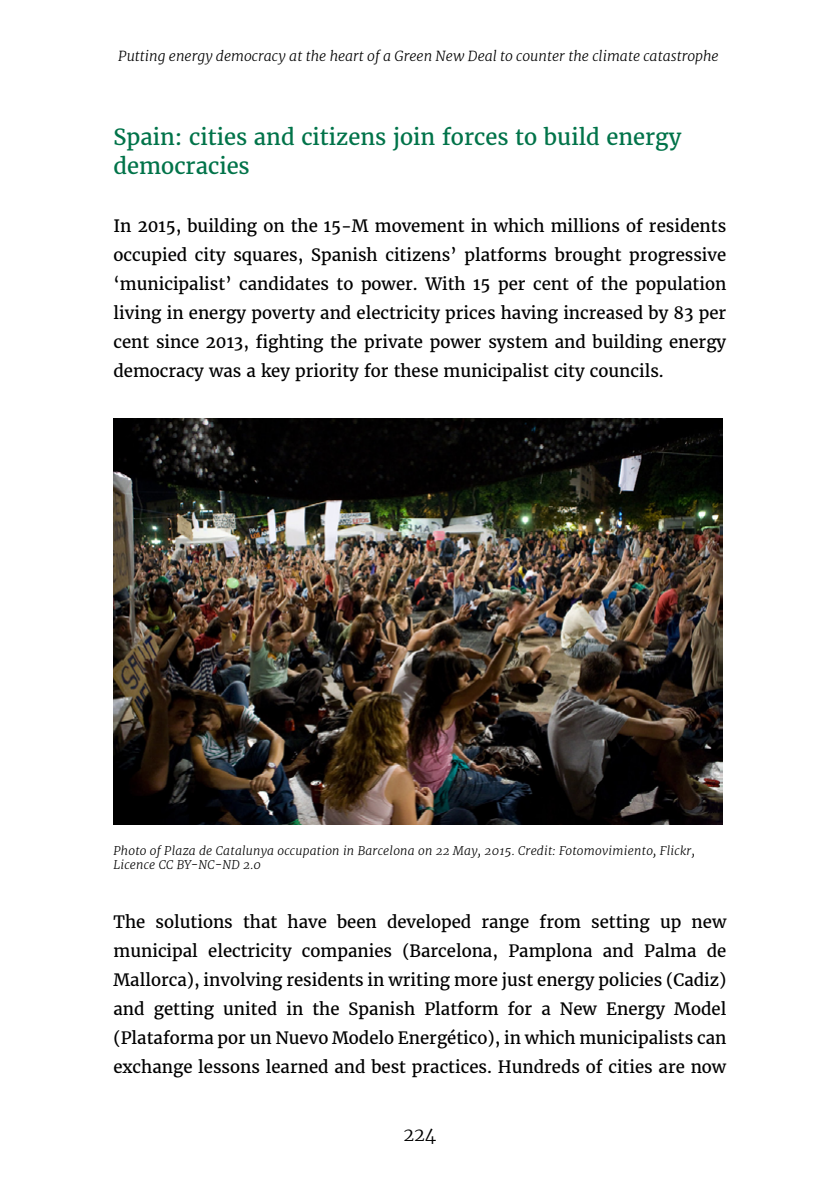
<style>
.page{position:relative;width:840px;height:1191px;background:#fff}
.page>*{position:absolute;margin:0;border:0;box-sizing:border-box;transform-origin:0 0}
.t1{font:22px/29px "Merriweather";color:#007349}
.t2{font:300 18px "Merriweather";color:#000}
.t3{font:16.8px/29px "Merriweather";color:#000;text-align:justify}
.t4{font:italic 300 14px "Merriweather";color:#000}
.t5{font:italic 300 12px/14.4px "Merriweather";letter-spacing:.02em;color:#000}
</style>
<div class="page">
<img style="left:113px;top:419px;width:609px;height:406px">
<p class="t4" style="left:118px;top:47px;width:601px">Putting energy democracy at the heart of a Green New Deal to counter the climate catastrophe</p>
<h1 class="t1" style="left:113px;top:123px;width:569px">Spain: cities and citizens join forces to build energy democracies</h1>
<p class="t3" style="left:113px;top:211px;width:614px">In 2015, building on the 15-M movement in which millions of residents occupied city squares, Spanish citizens’ platforms brought progressive ‘municipalist’ candidates to power. With 15 per cent of the population living in energy poverty and electricity prices having increased by 83 per cent since 2013, fighting the private power system and building energy democracy was a key priority for these municipalist city councils.</p>
<p class="t5" style="left:113px;top:843px;width:582px">Photo of Plaza de Catalunya occupation in Barcelona on 22 May, 2015. Credit: Fotomovimiento, Flickr,<br>Licence CC BY-NC-ND 2.0</p>
<p class="t3" style="left:113px;top:907px;width:614px">The solutions that have been developed range from setting up new municipal electricity companies (Barcelona, Pamplona and Palma de Mallorca), involving residents in writing more just energy policies (Cadiz) and getting united in the Spanish Platform for a New Energy Model (Plataforma por un Nuevo Modelo Energético), in which municipalists can exchange lessons learned and best practices. Hundreds of cities are now</p>
<p class="t2" style="left:403px;top:1123px;width:34px">224</p>
</div>
